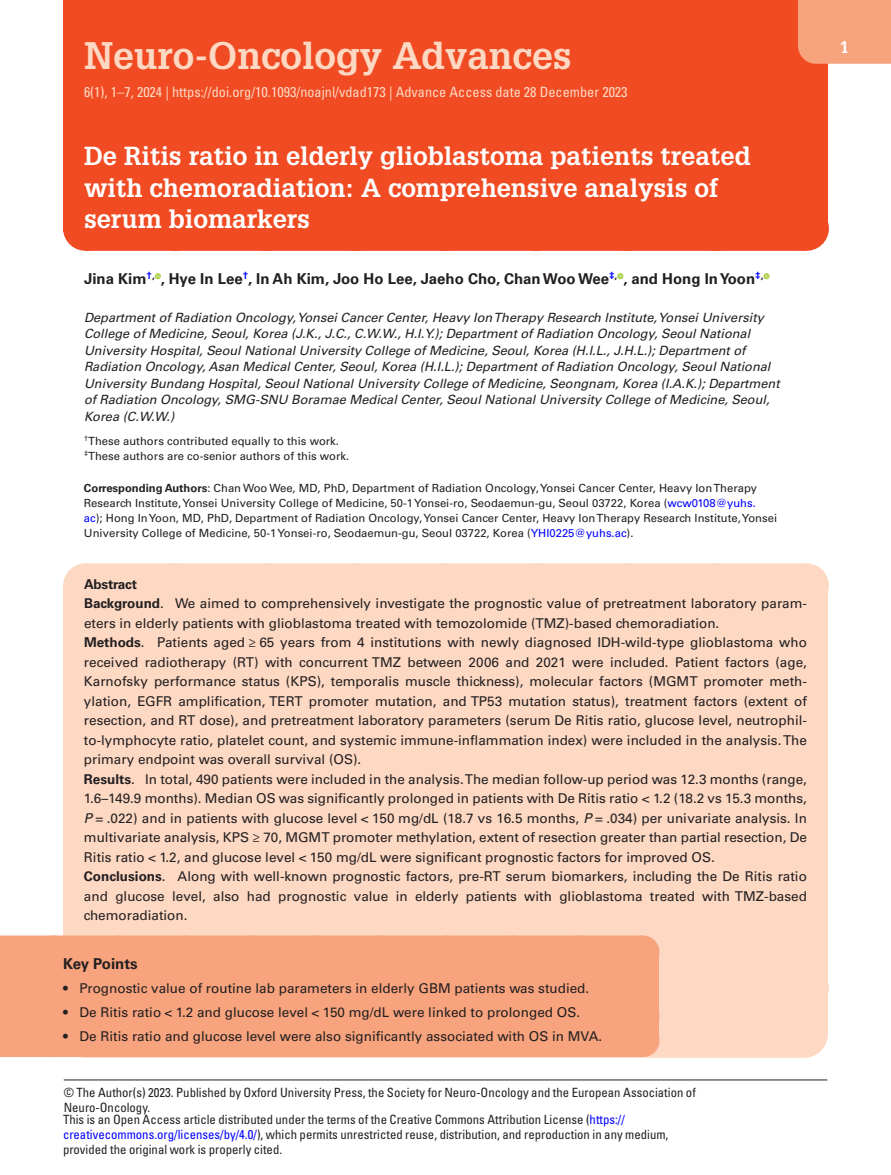
<style>
.page{position:relative;width:891px;height:1175px;background:#fff}
.page>*{position:absolute;margin:0;border:0;box-sizing:border-box;transform-origin:0 0}
.t1{font:700 37.5px "Glypha LT Std";color:#fdd8c3}
.t2{font:700 25.5px/31.5px "Glypha LT Std";color:#fff}
.t3{font:700 16.5px "Glypha LT Std";color:#fff}
.t4{font:700 15px "Univers LT Std";color:#231f20}
.t5{font:condensed 14.25px "Univers LT Std";color:#fdd8c3}
.t6{font:13.5px/19.5px "Univers LT Std";color:#231f20}
.t7{font:italic 12.75px/16.5px "Univers LT Std";color:#231f20}
.t8{font:condensed 12.75px/15px "Univers LT Std";color:#231f20}
.t9{font:11.25px/15px "Univers LT Std";color:#231f20}
.s1{font-weight:700}
.s2{color:#00f}
.s3{font-style:italic}
</style>
<div class="page">
<div style="left:63px;top:0;width:765px;height:166px;background:#f04b22"></div>
<div style="left:798px;top:0;width:93px;height:64px;background:#f7a37d"></div>
<hr style="left:64px;top:1079px;width:763px;height:1px;background:#231f20">
<div style="left:86px;top:563px;width:720px;height:45px;background:#fdd8c3"></div>
<svg style="left:177px;top:563px;width:583px;height:1px"></svg>
<hr style="left:806px;top:563px;width:1px;height:45px;background:#fdd8c3">
<div style="left:63px;top:606px;width:765px;height:30px;background:#fdd8c3"></div>
<div style="left:63px;top:584px;width:765px;height:45px;background:#fdd8c3"></div>
<div style="left:63px;top:633px;width:765px;height:139px;background:#fdd8c3"></div>
<div style="left:63px;top:769px;width:765px;height:101px;background:#fdd8c3"></div>
<div style="left:63px;top:870px;width:765px;height:187px;background:#fdd8c3"></div>
<div style="left:86px;top:965px;width:720px;height:45px;background:#fdd8c3"></div>
<hr style="left:806px;top:965px;width:1px;height:45px;background:#fdd8c3">
<div style="left:0;top:935px;width:642px;height:33px;background:#f7a37d"></div>
<div style="left:0;top:969px;width:659px;height:27px;background:#f7a37d"></div>
<div style="left:0;top:993px;width:659px;height:24px;background:#f7a37d"></div>
<div style="left:0;top:1017px;width:659px;height:27px;background:#f7a37d"></div>
<div style="left:0;top:1024px;width:642px;height:33px;background:#f7a37d"></div>
<svg style="left:53px;top:935px;width:707px;height:122px"></svg>
<hr style="left:642px;top:1024px;width:1px;height:33px;background:#f7a37d">
<svg style="left:155px;top:273px;width:6px;height:6px"></svg>
<svg style="left:617px;top:273px;width:6px;height:6px"></svg>
<svg style="left:764px;top:273px;width:6px;height:6px"></svg>
<div style="left:63px;top:147px;width:765px;height:84px;background:#f04b22"></div>
<div style="left:86px;top:206px;width:720px;height:45px;background:#f04b22"></div>
<svg style="left:178px;top:250px;width:582px;height:1px"></svg>
<hr style="left:806px;top:206px;width:1px;height:45px;background:#f04b22">
<h1 class="t1" style="left:84px;top:32px;width:489px">Neuro-Oncology Advances</h1>
<p class="t5" style="left:84px;top:83px;width:545px">6(1), 1–7, 2024 | https://doi.org/10.1093/noajnl/vdad173 | Advance Access date 28 December 2023</p>
<h2 class="t2" style="left:84px;top:140px;width:668px">De Ritis ratio in elderly glioblastoma patients treated with chemoradiation: A comprehensive analysis of serum biomarkers</h2>
<p class="t4" style="left:84px;top:270px;width:681px">Jina Kim<sup>†</sup><sup>,</sup> , Hye In Lee<sup>†</sup>, In Ah Kim, Joo Ho Lee, Jaeho Cho, Chan WooWee<sup>‡</sup><sup>,</sup> , and Hong InYoon<sup>‡</sup><sup>,</sup></p>
<p class="t7" style="left:84px;top:309px;width:697px">Department of Radiation Oncology, Yonsei Cancer Center, Heavy Ion Therapy Research Institute, Yonsei University College of Medicine, Seoul, Korea (J.K., J.C., C.W.W., H.I.Y.); Department of Radiation Oncology, Seoul National University Hospital, Seoul National University College of Medicine, Seoul, Korea (H.I.L., J.H.L.); Department of Radiation Oncology, Asan Medical Center, Seoul, Korea (H.I.L.); Department of Radiation Oncology, Seoul National University Bundang Hospital, Seoul National University College of Medicine, Seongnam, Korea (I.A.K.); Department of Radiation Oncology, SMG-SNU Boramae Medical Center, Seoul National University College of Medicine, Seoul, Korea (C.W.W.)</p>
<p class="t9" style="left:84px;top:433px;width:267px"><sup>†</sup>These authors contributed equally to this work. <sup>‡</sup>These authors are co-senior authors of this work.</p>
<p class="t9" style="left:84px;top:480px;width:695px"><span class="s1">Corresponding Authors</span>: Chan Woo Wee, MD, PhD, Department of Radiation Oncology, Yonsei Cancer Center, Heavy Ion Therapy Research Institute, Yonsei University College of Medicine, 50-1 Yonsei-ro, Seodaemun-gu, Seoul 03722, Korea (<span class="s2">wcw0108@yuhs. ac</span>); Hong In Yoon, MD, PhD, Department of Radiation Oncology, Yonsei Cancer Center, Heavy Ion Therapy Research Institute, Yonsei University College of Medicine, 50-1 Yonsei-ro, Seodaemun-gu, Seoul 03722, Korea (<span class="s2">YHI0225@yuhs.ac</span>).</p>
<p class="t6" style="left:84px;top:574px;width:725px"><span class="s1">Abstract<br>Background</span>. We aimed to comprehensively investigate the prognostic value of pretreatment laboratory param&shy;eters in elderly patients with glioblastoma treated with temozolomide (TMZ)-based chemoradiation.<br><span class="s1">Methods</span>. Patients aged ≥ 65 years from 4 institutions with newly diagnosed IDH-wild-type glioblastoma who received radiotherapy (RT) with concurrent TMZ between 2006 and 2021 were included. Patient factors (age, Karnofsky performance status (KPS), temporalis muscle thickness), molecular factors (MGMT promoter meth&shy;ylation, EGFR amplification, TERT promoter mutation, and TP53 mutation status), treatment factors (extent of resection, and RT dose), and pretreatment laboratory parameters (serum De Ritis ratio, glucose level, neutrophil&shy;to-lymphocyte ratio, platelet count, and systemic immune-inflammation index) were included in the analysis. The primary endpoint was overall survival (OS).<br><span class="s1">Results</span>. In total, 490 patients were included in the analysis. The median follow-up period was 12.3 months (range, 1.6–149.9 months). Median OS was significantly prolonged in patients with De Ritis ratio &lt; 1.2 (18.2 vs 15.3 months, <span class="s3">P</span> = .022) and in patients with glucose level &lt; 150 mg/dL (18.7 vs 16.5 months, <span class="s3">P</span> = .034) per univariate analysis. In multivariate analysis, KPS ≥ 70, MGMT promoter methylation, extent of resection greater than partial resection, De Ritis ratio &lt; 1.2, and glucose level &lt; 150 mg/dL were significant prognostic factors for improved OS.<br><span class="s1">Conclusions</span>. Along with well-known prognostic factors, pre-RT serum biomarkers, including the De Ritis ratio and glucose level, also had prognostic value in elderly patients with glioblastoma treated with TMZ-based chemoradiation.</p>
<p class="t4" style="left:63px;top:954px;width:76px">Key Points</p>
<p class="t6" style="left:63px;top:978px;width:528px">• Prognostic value of routine lab parameters in elderly GBM patients was studied.</p>
<p class="t6" style="left:63px;top:1002px;width:519px">• De Ritis ratio &lt; 1.2 and glucose level &lt; 150 mg/dL were linked to prolonged OS.</p>
<p class="t6" style="left:63px;top:1026px;width:541px">• De Ritis ratio and glucose level were also significantly associated with OS in MVA.</p>
<p class="t8" style="left:64px;top:1084px;width:634px">© The Author(s) 2023. Published by Oxford University Press, the Society for Neuro-Oncology and the European Association of<br>Neuro-Oncology.</p>
<p class="t8" style="left:63px;top:1112px;width:607px">This is an Open Access article distributed under the terms of the Creative Commons Attribution License (<span class="s2">https:// creativecommons.org/licenses/by/4.0/</span>), which permits unrestricted reuse, distribution, and reproduction in any medium, provided the original work is properly cited.</p>
<p class="t3" style="left:840px;top:37px;width:11px">1</p>
</div>
